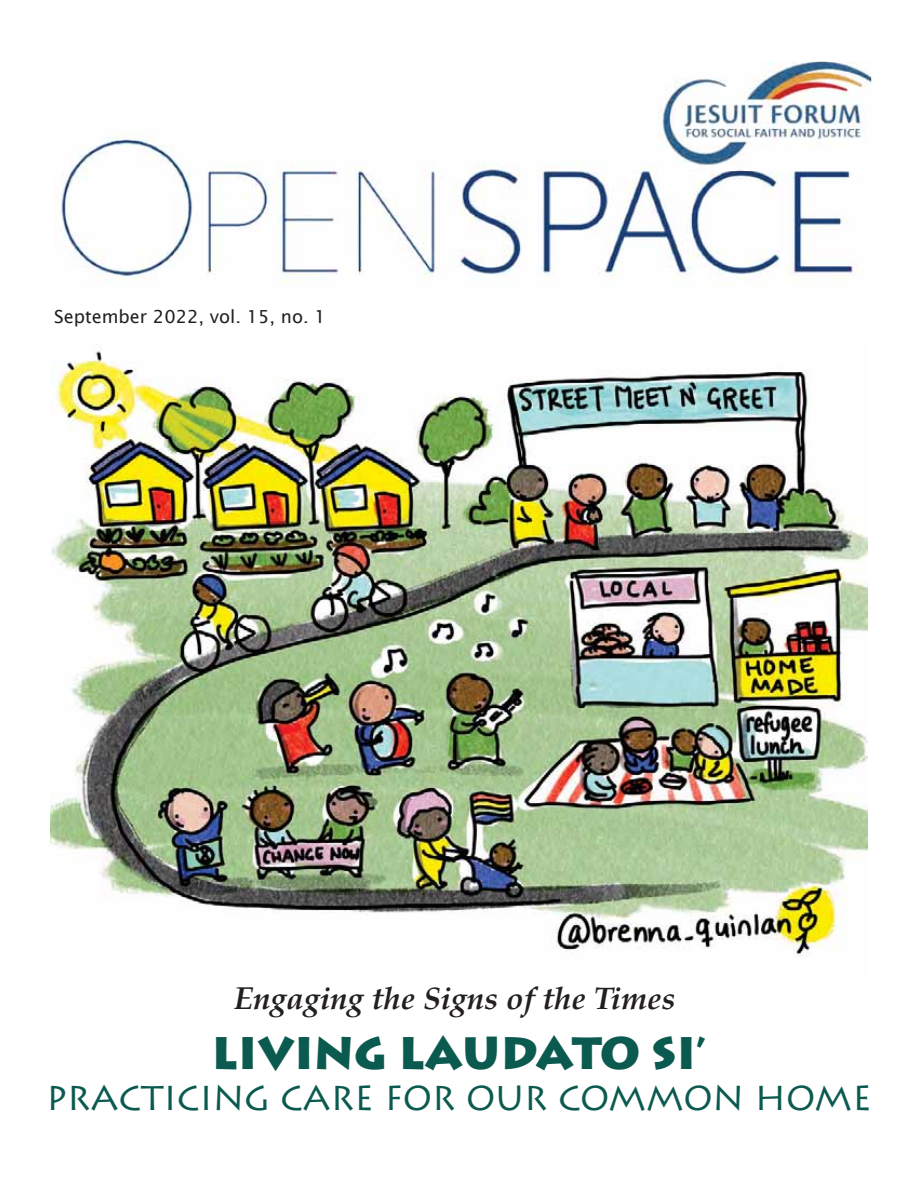
<style>
.page{position:relative;width:918px;height:1188px;background:#fff}
.page>*{position:absolute;margin:0;border:0;box-sizing:border-box;transform-origin:0 0}
.t1{font:900 45px "Lithos Pro";color:#0b5a4f}
.t2{font:34.5px "Lithos Pro";color:#0b5a4f}
.t3{font:italic 700 31.5px "Palatino";color:#231f20}
.t4{font:18px "Lucida Sans";color:#231f20}
</style>
<div class="page">
<img style="left:61px;top:130px;width:800px;height:154px">
<img style="left:658px;top:62px;width:213px;height:77px">
<img style="left:658px;top:130px;width:206px;height:40px">
<img style="left:50px;top:344px;width:818px;height:613px">
<p class="t4" style="left:54px;top:306px;width:273px">September 2022, vol. 15, no. 1</p>
<p class="t3" style="left:234px;top:983px;width:443px">Engaging the Signs of the Times</p>
<h1 class="t1" style="left:212px;top:1027px;width:496px">LIVING LAUDATO SI’</h1>
<p class="t2" style="left:46px;top:1078px;width:827px">PRACTICING CARE FOR OUR COMMON HOME</p>
</div>
